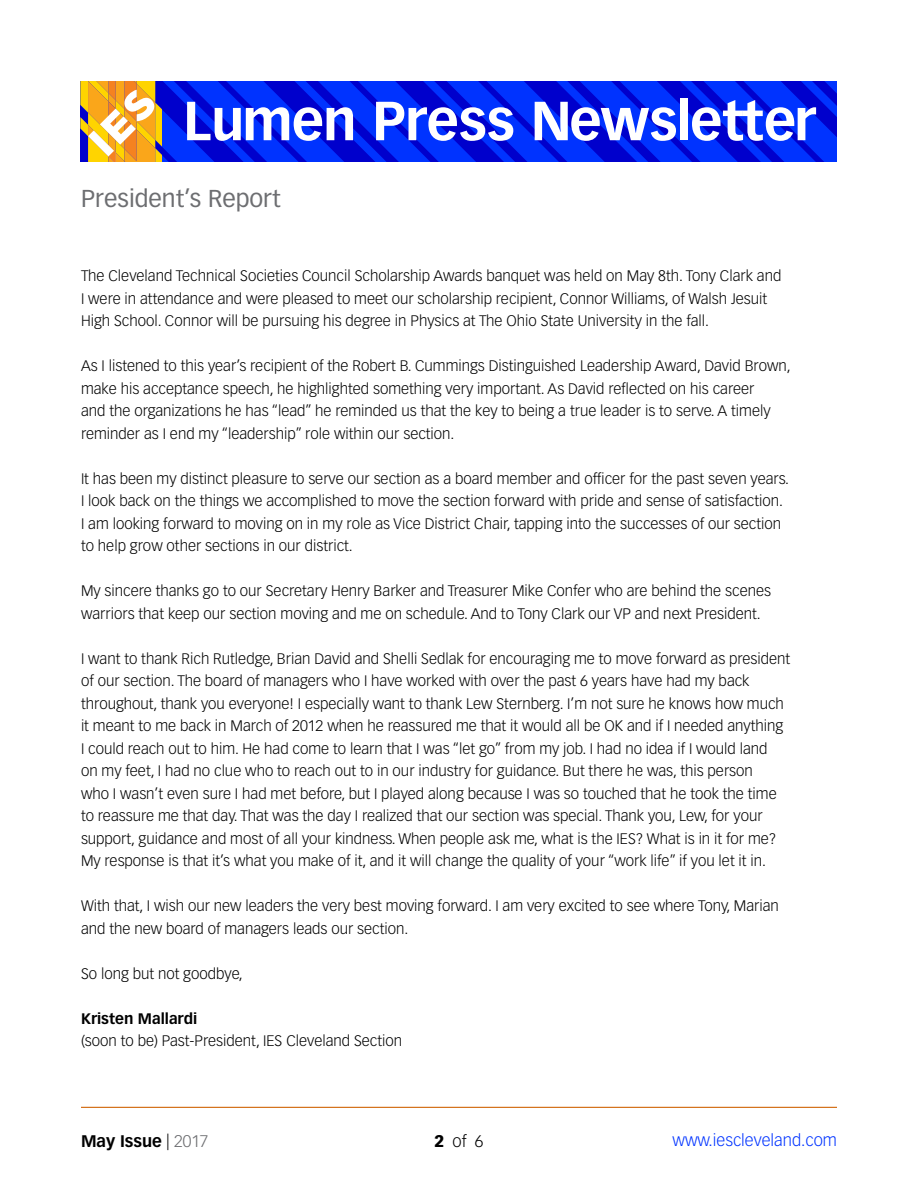
<style>
.page{position:relative;width:918px;height:1188px;background:#fff}
.page>*{position:absolute;margin:0;border:0;box-sizing:border-box;transform-origin:0 0}
.t1{font:700 54px "Vectora LH";letter-spacing:-.02em;color:#fff}
.t2{font:24px "Vectora LH";color:#6d6e71}
.t3{font:300 16.5px "Vectora LH";color:#03f}
.t4{font:700 16.5px "Vectora LH";color:#000}
.t5{font:300 16.5px "Vectora LH";color:#000}
.t6{font:300 15px/22.5px "Vectora LH";color:#000}
.t7{font:700 15px "Vectora LH";color:#000}
.s1{font-weight:300}
.s2{font-weight:300;color:#6d6e71}
.s3{font-weight:900}
</style>
<div class="page">
<svg style="left:162px;top:81px;width:675px;height:81px;fill:#03f"></svg>
<svg style="left:80px;top:81px;width:82px;height:81px"></svg>
<hr style="left:81px;top:1107px;width:756px;height:1px;background:#d4711b">
<h1 class="t1" style="left:183px;top:88px;width:634px">Lumen Press Newsletter</h1>
<h2 class="t2" style="left:81px;top:184px;width:201px">President’s Report</h2>
<p class="t6" style="left:81px;top:265px;width:702px">The Cleveland Technical Societies Council Scholarship Awards banquet was held on May 8th. Tony Clark and<br>I were in attendance and were pleased to meet our scholarship recipient, Connor Williams, of Walsh Jesuit<br>High School. Connor will be pursuing his degree in Physics at The Ohio State University in the fall.</p>
<p class="t6" style="left:81px;top:355px;width:711px">As I listened to this year’s recipient of the Robert B. Cummings Distinguished Leadership Award, David Brown, make his acceptance speech, he highlighted something very important. As David reflected on his career<br>and the organizations he has “lead” he reminded us that the key to being a true leader is to serve. A timely reminder as I end my “leadership” role within our section.</p>
<p class="t6" style="left:81px;top:467px;width:709px">It has been my distinct pleasure to serve our section as a board member and officer for the past seven years.<br>I look back on the things we accomplished to move the section forward with pride and sense of satisfaction.<br>I am looking forward to moving on in my role as Vice District Chair, tapping into the successes of our section to help grow other sections in our district.</p>
<p class="t6" style="left:81px;top:580px;width:692px">My sincere thanks go to our Secretary Henry Barker and Treasurer Mike Confer who are behind the scenes warriors that keep our section moving and me on schedule. And to Tony Clark our VP and next President.</p>
<p class="t6" style="left:81px;top:647px;width:711px">I want to thank Rich Rutledge, Brian David and Shelli Sedlak for encouraging me to move forward as president of our section. The board of managers who I have worked with over the past 6 years have had my back throughout, thank you everyone! I especially want to thank Lew Sternberg. I’m not sure he knows how much it meant to me back in March of 2012 when he reassured me that it would all be OK and if I needed anything<br>I could reach out to him. He had come to learn that I was “let go” from my job. I had no idea if I would land<br>on my feet, I had no clue who to reach out to in our industry for guidance. But there he was, this person<br>who I wasn’t even sure I had met before, but I played along because I was so touched that he took the time to reassure me that day. That was the day I realized that our section was special. Thank you, Lew, for your support, guidance and most of all your kindness. When people ask me, what is the IES? What is in it for me?<br>My response is that it’s what you make of it, and it will change the quality of your “work life” if you let it in.</p>
<p class="t6" style="left:81px;top:895px;width:699px">With that, I wish our new leaders the very best moving forward. I am very excited to see where Tony, Marian and the new board of managers leads our section.</p>
<p class="t6" style="left:81px;top:962px;width:163px">So long but not goodbye,</p>
<p class="t7" style="left:81px;top:1009px;width:118px">Kristen Mallardi</p>
<p class="t6" style="left:81px;top:1030px;width:323px">(soon to be) Past-President, IES Cleveland Section</p>
<p class="t4" style="left:81px;top:1131px;width:129px">May Issue <span class="s1">|</span> <span class="s2">2017</span></p>
<p class="t5" style="left:435px;top:1132px;width:50px"><span class="s3">2</span>of6</p>
<p class="t3" style="left:673px;top:1131px;width:166px">www.iescleveland.com</p>
</div>
